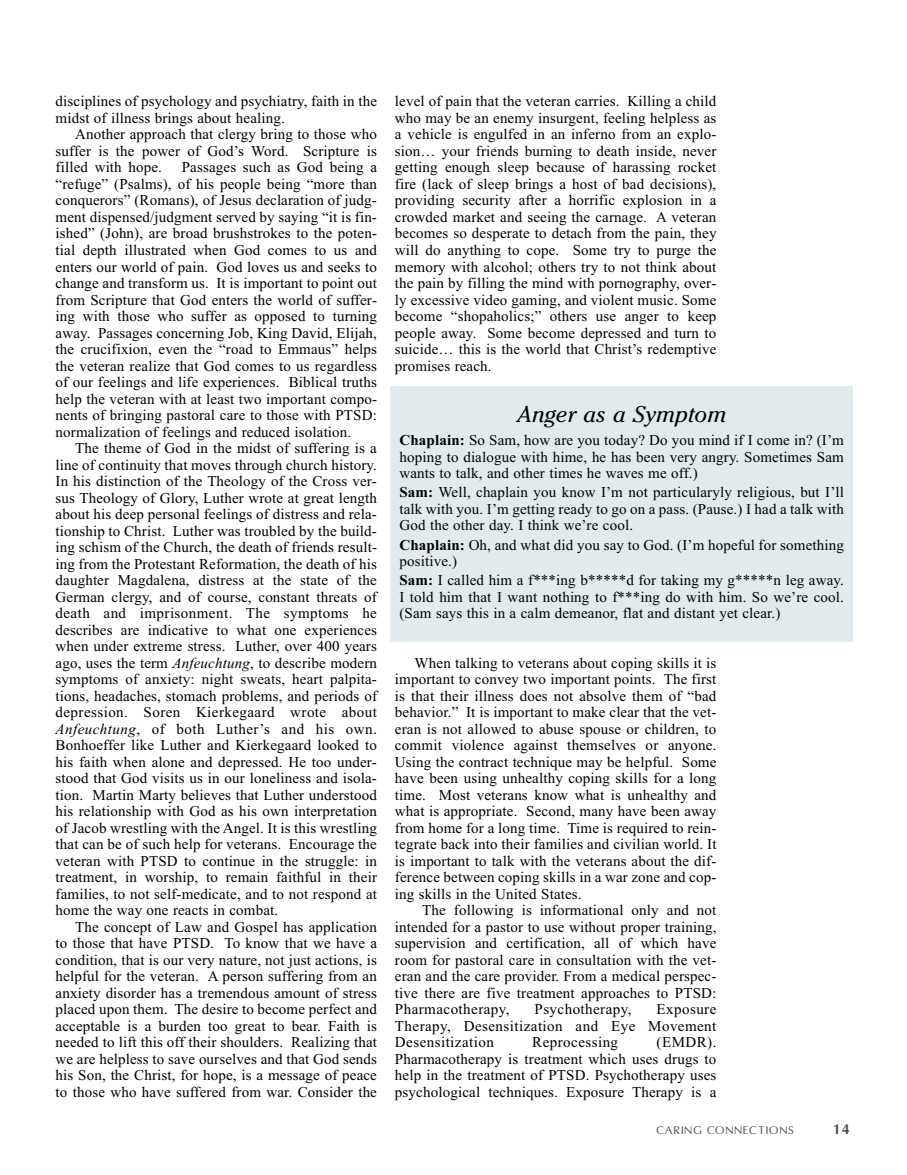
<style>
.page{position:relative;width:907px;height:1175px;background:#fff}
.page>*{position:absolute;margin:0;border:0;box-sizing:border-box;transform-origin:0 0}
.t1{font:italic 22.5px "Cheltenham";letter-spacing:.01em;color:#000}
.t2{font:15px/16.5px "Times New Roman";letter-spacing:.01em;color:#000;text-align:justify}
.t3{font:15px "Times New Roman";letter-spacing:.03em;color:#000}
.t4{font:700 13.5px "Omni";color:#4d4d4d}
.t5{font:10.5px "Omni";letter-spacing:.12em;color:#4d4d4d}
.s1{font-style:italic}
.s2{font-weight:700}
</style>
<div class="page">
<div style="left:390px;top:386px;width:462px;height:255px;background:#e1ebed"></div>
<p class="t2" style="left:56px;top:93px;width:323px">disciplines of psychology and psychiatry, faith in the midst of illness brings about healing.</p>
<p class="t2" style="left:56px;top:126px;width:323px;text-indent:20px">Another approach that clergy bring to those who suffer is the power of God’s Word. Scripture is filled with hope.</p>
<p class="t2" style="left:56px;top:159px;width:323px;text-indent:126px">Passages such as God being a “refuge” (Psalms), of his people being “more than conquerors” (Romans), of Jesus declaration of judg&shy;ment dispensed/judgment served by saying “it is fin&shy;ished” (John), are broad brushstrokes to the poten&shy;tial depth illustrated when God comes to us and enters our world of pain. God loves us and seeks to change and transform us. It is important to point out from Scripture that God enters the world of suffer&shy;ing with those who suffer as opposed to turning away. Passages concerning Job, King David, Elijah, the crucifixion, even the “road to Emmaus” helps the veteran realize that God comes to us regardless of our feelings and life experiences. Biblical truths help the veteran with at least two important compo&shy;nents of bringing pastoral care to those with PTSD: normalization of feelings and reduced isolation.</p>
<p class="t2" style="left:55px;top:439px;width:323px;text-indent:20px">The theme of God in the midst of suffering is a line of continuity that moves through church history.<br>In his distinction of the Theology of the Cross ver&shy;sus Theology of Glory, Luther wrote at great length about his deep personal feelings of distress and rela&shy;tionship to Christ. Luther was troubled by the build&shy;ing schism of the Church, the death of friends result&shy;ing from the Protestant Reformation, the death of his daughter Magdalena, distress at the state of the German clergy, and of course, constant threats of death and imprisonment. The symptoms he describes are indicative to what one experiences when under extreme stress. Luther, over 400 years ago, uses the term <span class="s1">Anfeuchtung</span>, to describe modern symptoms of anxiety: night sweats, heart palpita&shy;tions, headaches, stomach problems, and periods of depression. Soren Kierkegaard wrote about <span class="s1">Anfeuchtung</span>, of both Luther’s and his own.<br>Bonhoeffer like Luther and Kierkegaard looked to his faith when alone and depressed. He too under&shy;stood that God visits us in our loneliness and isola&shy;tion. Martin Marty believes that Luther understood his relationship with God as his own interpretation of Jacob wrestling with the Angel. It is this wrestling that can be of such help for veterans. Encourage the veteran with PTSD to continue in the struggle: in treatment, in worship, to remain faithful in their families, to not self-medicate, and to not respond at home the way one reacts in combat.</p>
<p class="t2" style="left:56px;top:918px;width:323px;text-indent:20px">The concept of Law and Gospel has application to those that have PTSD. To know that we have a condition, that is our very nature, not just actions, is helpful for the veteran. A person suffering from an anxiety disorder has a tremendous amount of stress placed upon them. The desire to become perfect and acceptable is a burden too great to bear. Faith is needed to lift this off their shoulders. Realizing that we are helpless to save ourselves and that God sends his Son, the Christ, for hope, is a message of peace to those who have suffered from war. Consider the</p>
<p class="t2" style="left:395px;top:93px;width:323px">level of pain that the veteran carries. Killing a child who may be an enemy insurgent, feeling helpless as a vehicle is engulfed in an inferno from an explo&shy;sion… your friends burning to death inside, never getting enough sleep because of harassing rocket fire (lack of sleep brings a host of bad decisions), providing security after a horrific explosion in a crowded market and seeing the carnage. A veteran becomes so desperate to detach from the pain, they will do anything to cope. Some try to purge the memory with alcohol; others try to not think about the pain by filling the mind with pornography, over&shy;ly excessive video gaming, and violent music. Some become “shopaholics;” others use anger to keep people away. Some become depressed and turn to suicide… this is the world that Christ’s redemptive promises reach.</p>
<h1 class="t1" style="left:517px;top:406px;width:211px">Anger as a Symptom</h1>
<p class="t2" style="left:399px;top:432px;width:446px"><span class="s2">Chaplain:</span> So Sam, how are you today? Do you mind if I come in? (I’m hoping to dialogue with hime, he has been very angry. Sometimes Sam wants to talk, and other times he waves me off.)</p>
<p class="t2" style="left:399px;top:484px;width:446px"><span class="s2">Sam:</span> Well, chaplain you know I’m not particularyly religious, but I’ll talk with you. I’m getting ready to go on a pass. (Pause.) I had a talk with God the other day. I think we’re cool.</p>
<p class="t2" style="left:399px;top:536px;width:446px"><span class="s2">Chaplain:</span> Oh, and what did you say to God. (I’m hopeful for something positive.)</p>
<p class="t2" style="left:399px;top:572px;width:446px"><span class="s2">Sam:</span> I called him a f***ing b*****d for taking my g*****n leg away.<br>I told him that I want nothing to f***ing do with him. So we’re cool. (Sam says this in a calm demeanor, flat and distant yet clear.)</p>
<p class="t2" style="left:395px;top:654px;width:323px;text-indent:20px">When talking to veterans about coping skills it is important to convey two important points. The first is that their illness does not absolve them of “bad behavior.” It is important to make clear that the vet&shy;eran is not allowed to abuse spouse or children, to commit violence against themselves or anyone.<br>Using the contract technique may be helpful. Some have been using unhealthy coping skills for a long time. Most veterans know what is unhealthy and what is appropriate. Second, many have been away from home for a long time. Time is required to rein&shy;tegrate back into their families and civilian world. It is important to talk with the veterans about the dif&shy;ference between coping skills in a war zone and cop&shy;ing skills in the United States.</p>
<p class="t2" style="left:395px;top:901px;width:323px;text-indent:27px">The following is informational only and not intended for a pastor to use without proper training, supervision and certification, all of which have room for pastoral care in consultation with the vet&shy;eran and the care provider. From a medical perspec&shy;tive there are five treatment approaches to PTSD:<br>Pharmacotherapy,</p>
<p class="t3" style="left:534px;top:1000px;width:98px">Psychotherapy,</p>
<p class="t2" style="left:395px;top:1000px;width:323px;text-indent:261px">Exposure Therapy, Desensitization and Eye Movement Desensitization</p>
<p class="t2" style="left:395px;top:1033px;width:323px;text-indent:261px">(EMDR).<br>Pharmacotherapy is treatment which uses drugs to help in the treatment of PTSD. Psychotherapy uses psychological techniques. Exposure Therapy is a</p>
<p class="t3" style="left:532px;top:1033px;width:87px">Reprocessing</p>
<p class="t5" style="left:656px;top:1123px;width:139px">CARING CONNECTIONS</p>
<p class="t4" style="left:832px;top:1120px;width:19px">14</p>
</div>
